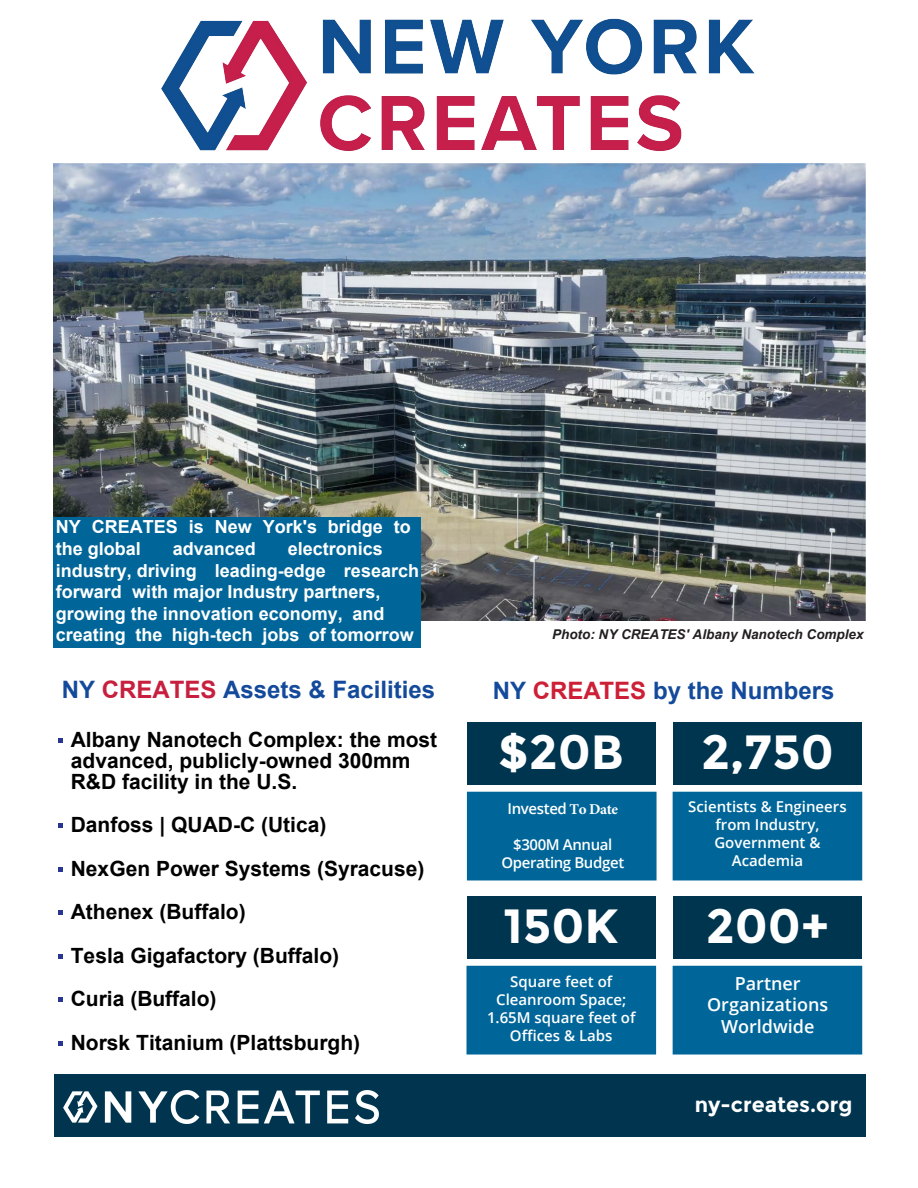
<style>
.page{position:relative;width:918px;height:1188px;background:#fff}
.page>*{position:absolute;margin:0;border:0;box-sizing:border-box;transform-origin:0 0}
.t1{font:700 48px "Montserrat";color:#fff}
.t2{font:700 24px "Arial";color:#144a9b}
.t3{font:700 21px/43.5px "Arial";color:#000}
.t4{font:700 21px "Montserrat";color:#fff}
.t5{font:700 18px/21.6px "Arial";color:#fff}
.t6{font:600 18px/21.6px "Open Sans";color:#fff;text-align:center}
.t7{font:600 15px/18px "Open Sans";color:#fff;text-align:center}
.t8{font:600 15px/18px "Open Sans";letter-spacing:-.025em;color:#fff;text-align:center}
.t9{font:italic 700 13.5px "Arial";color:#231f20}
.s1{color:#c81f3f}
.s2{color:#cd1f36}
.s3{font-family:"Minion Pro";font-weight:700}
</style>
<div class="page">
<div style="left:54px;top:1074px;width:811px;height:63px;background:#01344e"></div>
<img style="left:53px;top:163px;width:813px;height:457px">
<div style="left:53px;top:517px;width:368px;height:130px;background:#069"></div>
<div style="left:673px;top:722px;width:188px;height:63px;background:#00354f"></div>
<div style="left:673px;top:792px;width:189px;height:88px;background:#069"></div>
<div style="left:467px;top:792px;width:190px;height:88px;background:#069"></div>
<div style="left:467px;top:722px;width:188px;height:63px;background:#00354f"></div>
<div style="left:673px;top:896px;width:188px;height:63px;background:#00354f"></div>
<div style="left:673px;top:966px;width:189px;height:89px;background:#069;border:2px solid #069"></div>
<div style="left:466px;top:966px;width:190px;height:89px;background:#069;border:2px solid #069"></div>
<div style="left:467px;top:896px;width:188px;height:63px;background:#00354f"></div>
<svg style="left:58px;top:738px;width:5px;height:5px"></svg>
<svg style="left:58px;top:823px;width:5px;height:5px"></svg>
<svg style="left:58px;top:867px;width:5px;height:5px"></svg>
<svg style="left:58px;top:910px;width:5px;height:5px"></svg>
<svg style="left:58px;top:1041px;width:5px;height:5px"></svg>
<svg style="left:58px;top:997px;width:5px;height:5px"></svg>
<svg style="left:58px;top:954px;width:5px;height:5px"></svg>
<img style="left:161px;top:18px;width:626px;height:162px">
<img style="left:63px;top:1091px;width:316px;height:33px">
<p class="t5" style="left:56px;top:516px;width:357px">NY CREATES is New York's bridge to the global</p>
<p class="t5" style="left:56px;top:538px;width:365px;text-indent:232px">electronics industry, driving leading-edge research forward with major Industry partners, growing the innovation economy, and creating the high-tech jobs of tomorrow</p>
<p class="t5" style="left:173px;top:538px;width:85px">advanced</p>
<p class="t9" style="left:552px;top:625px;width:313px">Photo: NY CREATES' Albany Nanotech Complex</p>
<p class="t2" style="left:62px;top:673px;width:375px">NY <span class="s1">CREATES</span> Assets &amp; Facilities</p>
<p class="t2" style="left:493px;top:674px;width:343px">NY <span class="s2">CREATES</span> by the Numbers</p>
<p class="t3" style="left:71px;top:729px;width:368px;line-height:21px">Albany Nanotech Complex: the most advanced, publicly-owned 300mm<br>R&amp;D facility in the U.S.</p>
<p class="t3" style="left:71px;top:804px;width:355px">Danfoss | QUAD-C (Utica)<br>NexGen Power Systems (Syracuse)<br>Athenex (Buffalo)<br>Tesla Gigafactory (Buffalo)<br>Curia (Buffalo)<br>Norsk Titanium (Plattsburgh)</p>
<p class="t1" style="left:498px;top:724px;width:127px">$20B</p>
<p class="t1" style="left:701px;top:724px;width:134px">2,750</p>
<p class="t7" style="left:688px;top:797px;width:160px">Scientists &amp; Engineers from Industry,<br>Government &amp;<br>Academia</p>
<p class="t8" style="left:508px;top:799px;width:112px">Invested <span class="s3">To Date</span></p>
<p class="t8" style="left:501px;top:835px;width:124px">$300M Annual<br>Operating Budget</p>
<p class="t1" style="left:503px;top:898px;width:117px">150K</p>
<p class="t1" style="left:706px;top:898px;width:125px">200+</p>
<p class="t6" style="left:707px;top:972px;width:123px">Partner<br>Organizations<br>Worldwide</p>
<p class="t7" style="left:487px;top:972px;width:150px">Square feet of<br>Cleanroom Space;<br>1.65M square feet of<br>Offices &amp; Labs</p>
<p class="t4" style="left:695px;top:1092px;width:159px">ny-creates.org</p>
</div>
